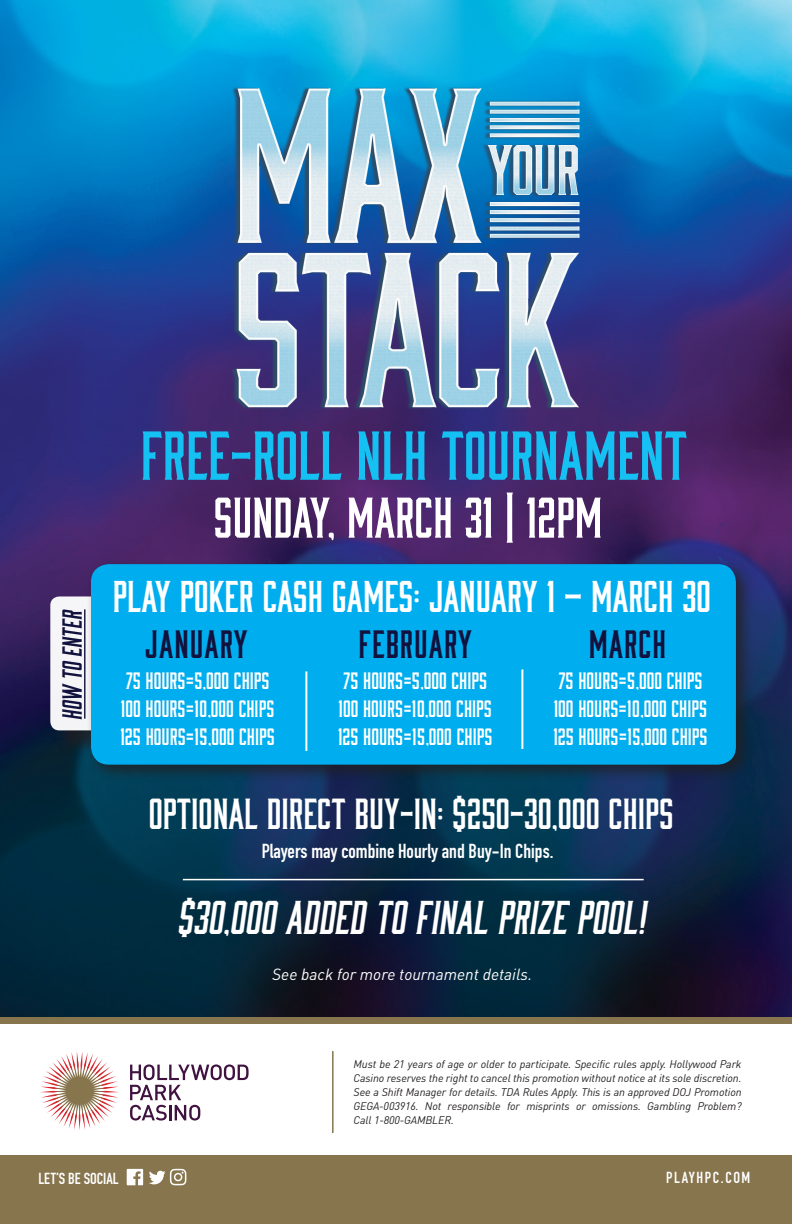
<style>
.page{position:relative;width:792px;height:1224px;background:#fff}
.page>*{position:absolute;margin:0;border:0;box-sizing:border-box;transform-origin:0 0}
.t1{font:70px "Moonshiner";color:#15c0f2}
.t2{font:58px "Moonshiner";color:#fff}
.t3{font:italic 48px "Moonshiner";color:#fff}
.t4{font:45px "Moonshiner";color:#fff}
.t5{font:44px "Moonshiner";color:#fff}
.t6{font:40px "Moonshiner";letter-spacing:.025em;color:#11123d}
.t7{font:italic 28px "Moonshiner";color:#11123d}
.t8{font:24px/28px "Moonshiner";color:#fff}
.t9{font:20px "DIN Engschrift Std";color:#fff}
.t10{font:italic 16px "DIN";color:#fff}
.t11{font:15.8px "DIN Engschrift Std";color:#fff}
.t12{font:15.8px "DIN Engschrift Std";letter-spacing:.1em;color:#fff}
.t13{font:italic 11px/14px "DIN";letter-spacing:-.01em;color:#231f20;text-align:justify}
</style>
<div class="page">
<img style="left:0;top:0;width:322px;height:1017px">
<img style="left:322px;top:0;width:470px;height:1017px">
<div style="left:0;top:1156px;width:792px;height:68px;background:#87754e"></div>
<hr style="left:332px;top:1051px;width:2px;height:82px;background:#86754d">
<svg style="left:130px;top:1064px;width:119px;height:57px"></svg>
<svg style="left:41px;top:1052px;width:78px;height:78px"></svg>
<svg style="left:127px;top:1169px;width:16px;height:16px"></svg>
<svg style="left:149px;top:1169px;width:37px;height:16px"></svg>
<div style="left:0;top:1017px;width:792px;height:6px;background:#87754e"></div>
<img style="left:222px;top:68px;width:381px;height:364px">
<div style="left:53px;top:599px;width:116px;height:157px;background:#231f20;opacity:.75"></div>
<div style="left:50px;top:596px;width:95px;height:134px;background:#f5f4f7;border-radius:9px"></div>
<div style="left:86px;top:560px;width:667px;height:222px;background:#231f20;opacity:.75"></div>
<div style="left:91px;top:564px;width:645px;height:201px;background:#00aeef;border-radius:18px"></div>
<hr style="left:84px;top:609px;width:1px;height:110px;background:#11123d">
<hr style="left:183px;top:879px;width:461px;height:1px;background:#fff">
<hr style="left:305px;top:671px;width:2px;height:80px;background:#fff">
<hr style="left:521px;top:669px;width:2px;height:80px;background:#fff">
<p class="t1" style="left:141px;top:416px;width:548px">FREE-ROLL NLH TOURNAMENT</p>
<p class="t7" style="left:57px;top:719px;width:112px;rotate:-90deg">How to Enter</p>
<p class="t2" style="left:213px;top:485px;width:391px">SUNDAY, MARCH 31 | 12PM</p>
<p class="t4" style="left:113px;top:571px;width:599px">PLAY POKER CASH GAMES: JANUARY 1 – MARCH 30</p>
<p class="t6" style="left:145px;top:621px;width:104px">JANUARY</p>
<p class="t8" style="left:121px;top:665px;width:156px">75 HOURS=5,000 CHIPS<br>100 HOURS=10,000 CHIPS<br>125 HOURS=15,000 CHIPS</p>
<p class="t6" style="left:359px;top:621px;width:115px">FEBRUARY</p>
<p class="t8" style="left:338px;top:665px;width:156px">75 HOURS=5,000 CHIPS<br>100 HOURS=10,000 CHIPS<br>125 HOURS=15,000 CHIPS</p>
<p class="t6" style="left:589px;top:621px;width:79px">MARCH</p>
<p class="t8" style="left:553px;top:665px;width:156px">75 HOURS=5,000 CHIPS<br>100 HOURS=10,000 CHIPS<br>125 HOURS=15,000 CHIPS</p>
<p class="t5" style="left:149px;top:789px;width:527px">OPTIONAL DIRECT BUY-IN: $250-30,000 CHIPS</p>
<p class="t9" style="left:262px;top:839px;width:293px">Players may combine Hourly and Buy-In Chips.</p>
<p class="t3" style="left:179px;top:891px;width:470px">$30,000 ADDED TO FINAL PRIZE POOL!</p>
<p class="t10" style="left:272px;top:964px;width:262px">See back for more tournament details.</p>
<p class="t13" style="left:354px;top:1056px;width:390px">Must be 21 years of age or older to participate. Specific rules apply. Hollywood Park Casino reserves the right to cancel this promotion without notice at its sole discretion.<br>See a Shift Manager for details. TDA Rules Apply. This is an approved DOJ Promotion GEGA-003916. Not responsible for misprints or omissions. Gambling Problem?<br>Call 1-800-GAMBLER.</p>
<p class="t11" style="left:38px;top:1169px;width:82px">LET’S BE SOCIAL</p>
<p class="t12" style="left:666px;top:1169px;width:86px">PLAYHPC.COM</p>
</div>
